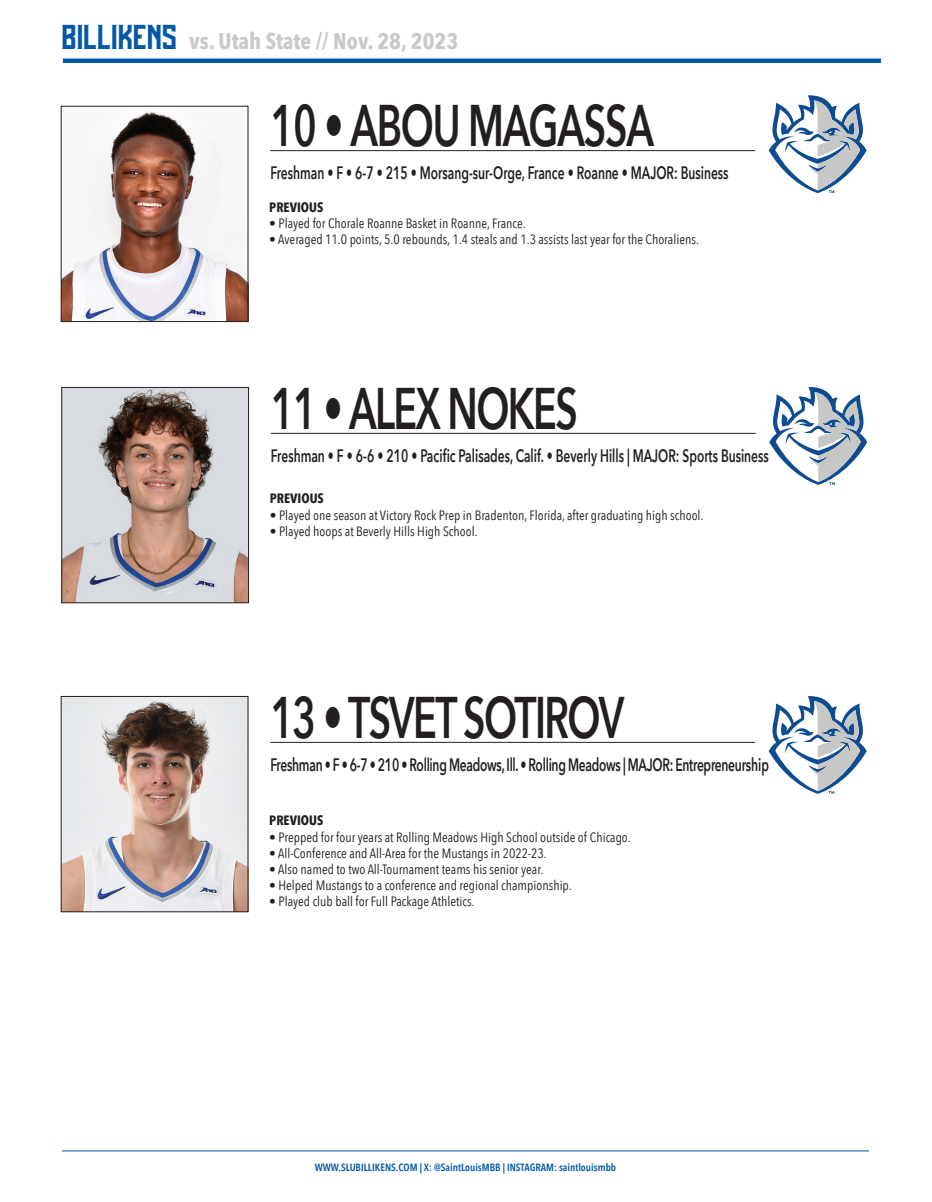
<style>
.page{position:relative;width:932px;height:1202px;background:#fff}
.page>*{position:absolute;margin:0;border:0;box-sizing:border-box;transform-origin:0 0}
.t1{font:600 58.5px "Avenir Next";letter-spacing:-.04em;color:#231f20;scale:.67 1}
.t2{font:700 22.5px "Avenir Next Condensed";color:#c8c9c9}
.t3{font:600 18px "Avenir Next";color:#231f20;scale:.67 1}
.t4{font:600 18px "Avenir Next";letter-spacing:-.02em;color:#231f20;scale:.67 1}
.t5{font:13.5px "Avenir Next Condensed";color:#231f20}
.t6{font:700 13.5px "Avenir Next Condensed";color:#231f20}
.t7{font:600 10.5px "Avenir Next Condensed";color:#0158a6}
.s1{font-family:"Billiken";font-size:34.5px;color:#0158a6}
</style>
<div class="page">
<div style="left:63px;top:58px;width:817px;height:5px;background:#0158a6"></div>
<hr style="left:62px;top:1150px;width:807px;height:1px;background:#0158a6">
<hr style="left:270px;top:150px;width:485px;height:1px;background:#231f20">
<img style="left:63px;top:111px;width:183px;height:209px">
<div style="left:61px;top:106px;width:187px;height:216px;border:1px solid #231f20"></div>
<svg style="left:768px;top:95px;width:98px;height:98px"></svg>
<hr style="left:271px;top:433px;width:484px;height:1px;background:#231f20">
<img style="left:63px;top:389px;width:184px;height:212px">
<div style="left:61px;top:387px;width:188px;height:216px;border:1px solid #231f20"></div>
<svg style="left:769px;top:387px;width:98px;height:98px"></svg>
<hr style="left:270px;top:742px;width:485px;height:1px;background:#231f20">
<img style="left:63px;top:698px;width:183px;height:212px">
<div style="left:61px;top:696px;width:187px;height:216px;border:1px solid #231f20"></div>
<svg style="left:768px;top:696px;width:98px;height:97px"></svg>
<h2 class="t2" style="left:63px;top:28px;width:397px"><span class="s1">BILLIKENS</span> vs. Utah State // Nov. 28, 2023</h2>
<h1 class="t1" style="left:270px;top:76px;width:574px">10 • ABOU MAGASSA</h1>
<h3 class="t3" style="left:270px;top:157px;width:685px">Freshman • F • 6-7 • 215 • Morsang-sur-Orge, France • Roanne • MAJOR: Business</h3>
<p class="t6" style="left:269px;top:199px;width:55px">PREVIOUS</p>
<p class="t5" style="left:269px;top:212px;width:258px">• Played for Chorale Roanne Basket in Roanne, France.</p>
<p class="t5" style="left:269px;top:228px;width:431px">• Averaged 11.0 points, 5.0 rebounds, 1.4 steals and 1.3 assists last year for the Choraliens.</p>
<h1 class="t1" style="left:271px;top:358px;width:459px">11 • ALEX NOKES</h1>
<h3 class="t3" style="left:271px;top:440px;width:744px">Freshman • F • 6-6 • 210 • Pacific Palisades, Calif. • Beverly Hills | MAJOR: Sports Business</h3>
<p class="t6" style="left:270px;top:490px;width:55px">PREVIOUS</p>
<p class="t5" style="left:270px;top:503px;width:435px">• Played one season at Victory Rock Prep in Bradenton, Florida, after graduating high school.</p>
<p class="t5" style="left:270px;top:519px;width:209px">• Played hoops at Beverly Hills High School.</p>
<h1 class="t1" style="left:270px;top:667px;width:529px">13 • TSVET SOTIROV</h1>
<h3 class="t4" style="left:270px;top:749px;width:745px">Freshman • F • 6-7 • 210 • Rolling Meadows, Ill. • Rolling Meadows | MAJOR: Entrepreneurship</h3>
<p class="t6" style="left:269px;top:812px;width:55px">PREVIOUS</p>
<p class="t5" style="left:269px;top:825px;width:363px">• Prepped for four years at Rolling Meadows High School outside of Chicago.</p>
<p class="t5" style="left:269px;top:841px;width:279px">• All-Conference and All-Area for the Mustangs in 2022-23.</p>
<p class="t5" style="left:269px;top:857px;width:276px">• Also named to two All-Tournament teams his senior year.</p>
<p class="t5" style="left:269px;top:874px;width:304px">• Helped Mustangs to a conference and regional championship.</p>
<p class="t5" style="left:269px;top:890px;width:207px">• Played club ball for Full Package Athletics.</p>
<p class="t7" style="left:315px;top:1158px;width:303px">WWW.SLUBILLIKENS.COM | X: @SaintLouisMBB | INSTAGRAM: saintlouismbb</p>
</div>
